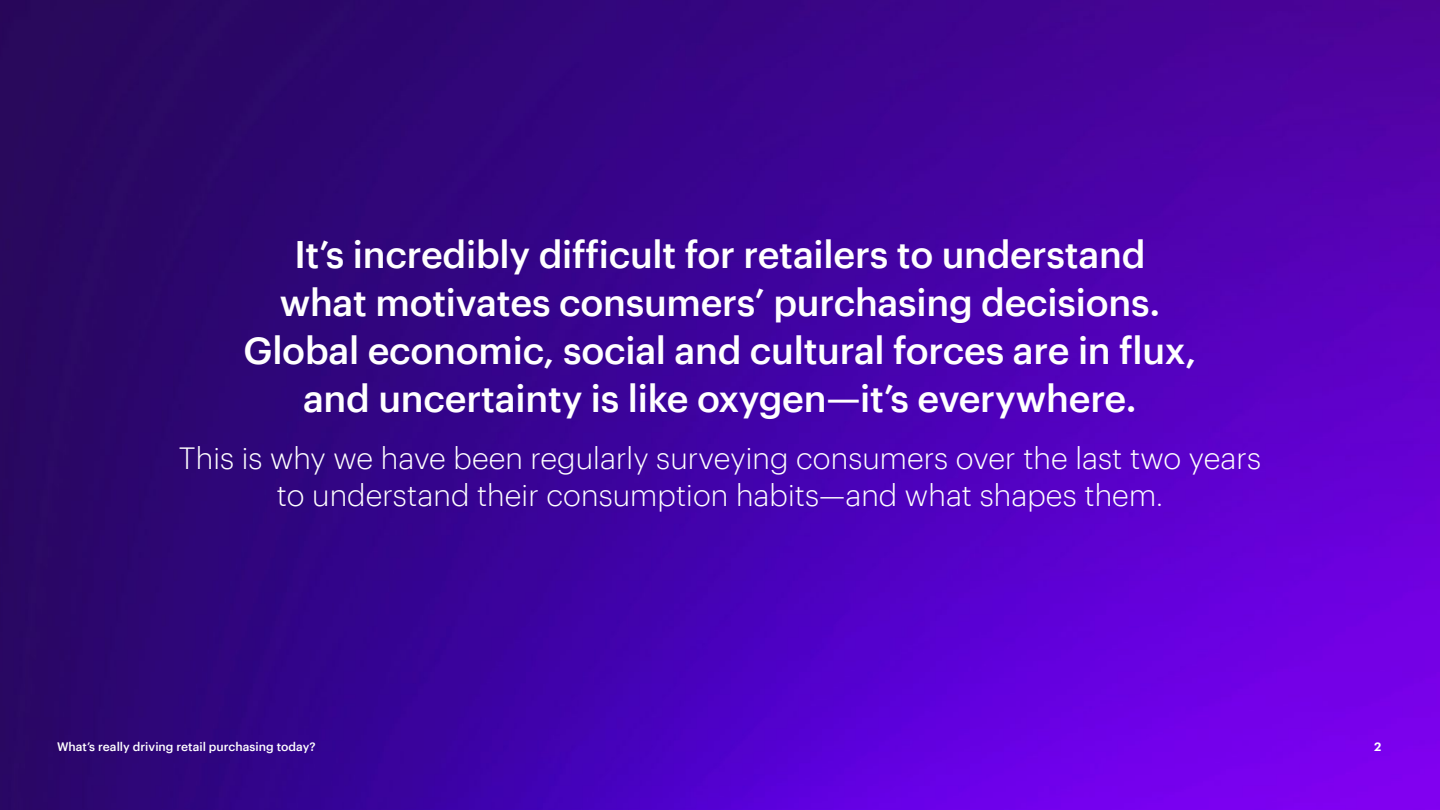
<style>
.page{position:relative;width:1440px;height:810px;background:#fff}
.page>*{position:absolute;margin:0;border:0;box-sizing:border-box;transform-origin:0 0}
.t1{font:500 37.5px/48px "Graphik";letter-spacing:-.01em;color:#fff;text-align:center}
.t2{font:300 30px/37.5px "Graphik";color:#fff;text-align:center}
.t3{font:500 12px "Graphik";color:#fff}
.t4{font:600 12px "Graphik";color:#fff}
</style>
<div class="page">
<img style="left:0;top:0;width:1440px;height:810px">
<p class="t1" style="left:244px;top:227px;width:954px">It’s incredibly difficult for retailers to understand<br>what motivates consumers’ purchasing decisions.<br>Global economic, social and cultural forces are in flux, and uncertainty is like oxygen—it’s everywhere.</p>
<p class="t2" style="left:179px;top:437px;width:1084px">This is why we have been regularly surveying consumers over the last two years to understand their consumption habits—and what shapes them.</p>
<p class="t3" style="left:57px;top:738px;width:260px">What’s really driving retail purchasing today?</p>
<p class="t4" style="left:1374px;top:738px;width:9px">2</p>
</div>
